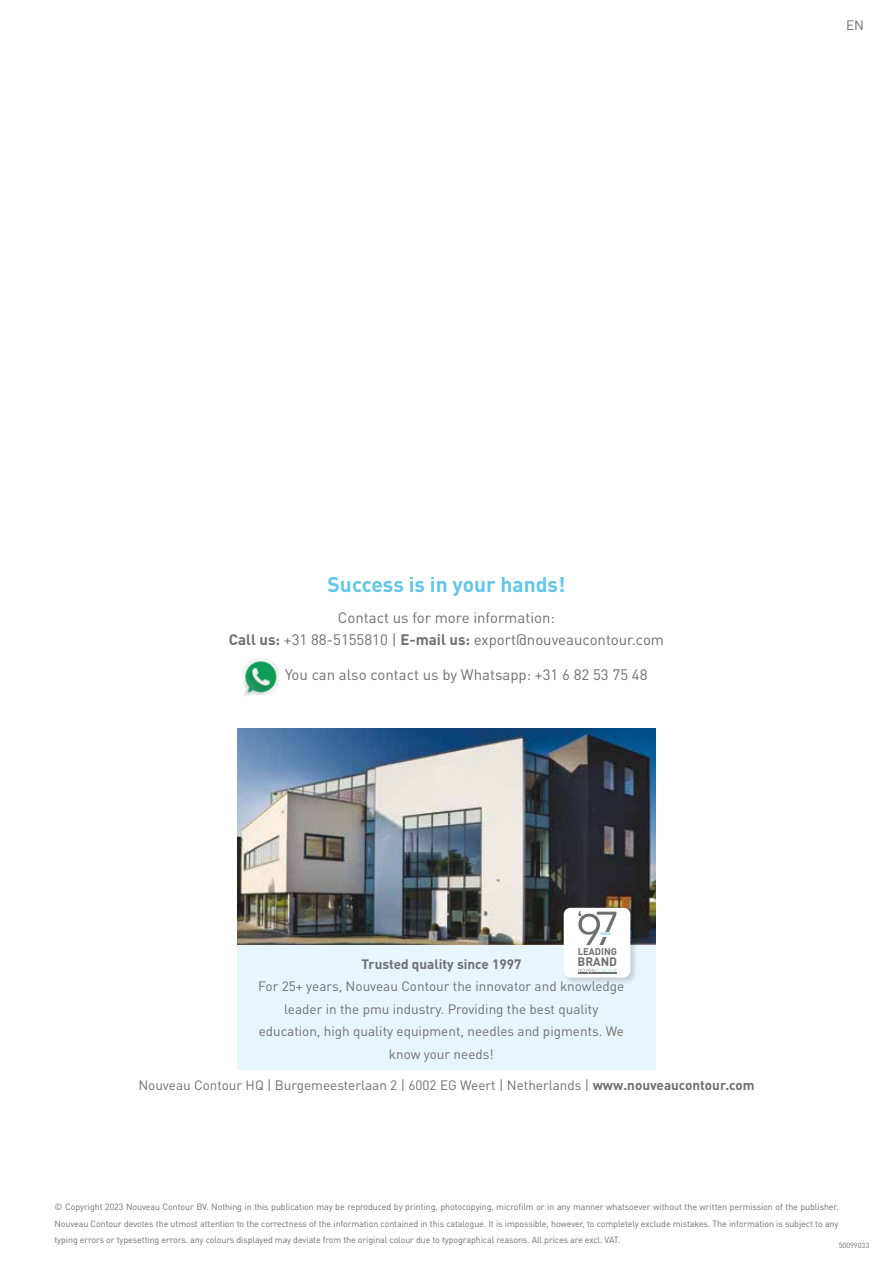
<style>
.page{position:relative;width:893px;height:1263px;background:#fff}
.page>*{position:absolute;margin:0;border:0;box-sizing:border-box;transform-origin:0 0}
.t1{font:700 21px "DIN Pro";color:#62c6e9}
.t2{font:15px/22.5px "DIN Pro";color:#706f6f;text-align:center}
.t3{font:13.5px/22.5px "DIN Pro";color:#706f6f;text-align:center}
.t4{font:700 13.5px "DIN Pro";color:#706f6f}
.t5{font:700 12.15px "DIN Pro";color:#706f6f}
.t6{font:700 9.75px "DIN Pro";color:#706f6f}
.t7{font:9px/16.5px "DIN Pro";letter-spacing:-.01em;color:#706f6f;text-align:justify}
.t8{font:7.5px "DIN Pro";letter-spacing:-.01em;color:#706f6f}
.t9{font:700 3.75px "DIN Pro";color:#62c6e9}
.s1{font-weight:700}
</style>
<div class="page">
<img style="left:237px;top:728px;width:419px;height:217px">
<div style="left:237px;top:945px;width:419px;height:124px;background:#e7f5fc"></div>
<div style="left:562px;top:906px;width:76px;height:79px;background:#000;opacity:.15"></div>
<div style="left:564px;top:908px;width:66px;height:69px;background:#fff;border-radius:7px"></div>
<svg style="left:578px;top:911px;width:38px;height:34px"></svg>
<svg style="left:578px;top:969px;width:39px;height:5px"></svg>
<hr style="left:600px;top:932px;width:12px;height:4px;background:#fff">
<img style="left:242px;top:658px;width:37px;height:38px">
<h3 class="t3" style="left:846px;top:13px;width:19px">EN</h3>
<h1 class="t1" style="left:328px;top:570px;width:239px">Success is in your hands!</h1>
<h2 class="t2" style="left:229px;top:605px;width:437px">Contact us for more information:<br><span class="s1">Call us:</span> +31 88-5155810 | <span class="s1">E-mail us:</span> export@nouveaucontour.com</h2>
<h2 class="t2" style="left:285px;top:663px;width:364px">You can also contact us by Whatsapp: +31 6 82 53 75 48</h2>
<p class="t9" style="left:600px;top:931px;width:12px">SINCE</p>
<p class="t6" style="left:578px;top:944px;width:41px">LEADING</p>
<h3 class="t5" style="left:577px;top:954px;width:41px">BRAND</h3>
<h3 class="t4" style="left:361px;top:955px;width:161px">Trusted quality since 1997</h3>
<h3 class="t3" style="left:258px;top:974px;width:368px">For 25+ years, Nouveau Contour the innovator and knowledge leader in the pmu industry. Providing the best quality education, high quality equipment, needles and pigments. We know your needs!</h3>
<h3 class="t3" style="left:138px;top:1074px;width:618px">Nouveau Contour HQ | Burgemeesterlaan 2 | 6002 EG Weert | Netherlands | <span class="s1">www.nouveaucontour.com</span></h3>
<p class="t7" style="left:54px;top:1198px;width:786px">© Copyright 2023 Nouveau Contour BV. Nothing in this publication may be reproduced by printing, photocopying, microfilm or in any manner whatsoever without the written permission of the publisher.<br>Nouveau Contour devotes the utmost attention to the correctness of the information contained in this catalogue. It is impossible, however, to completely exclude mistakes. The information is subject to any typing errors or typesetting errors. any colours displayed may deviate from the original colour due to typographical reasons. All prices are excl. VAT.</p>
<p class="t8" style="left:839px;top:1240px;width:32px">50099033</p>
</div>
